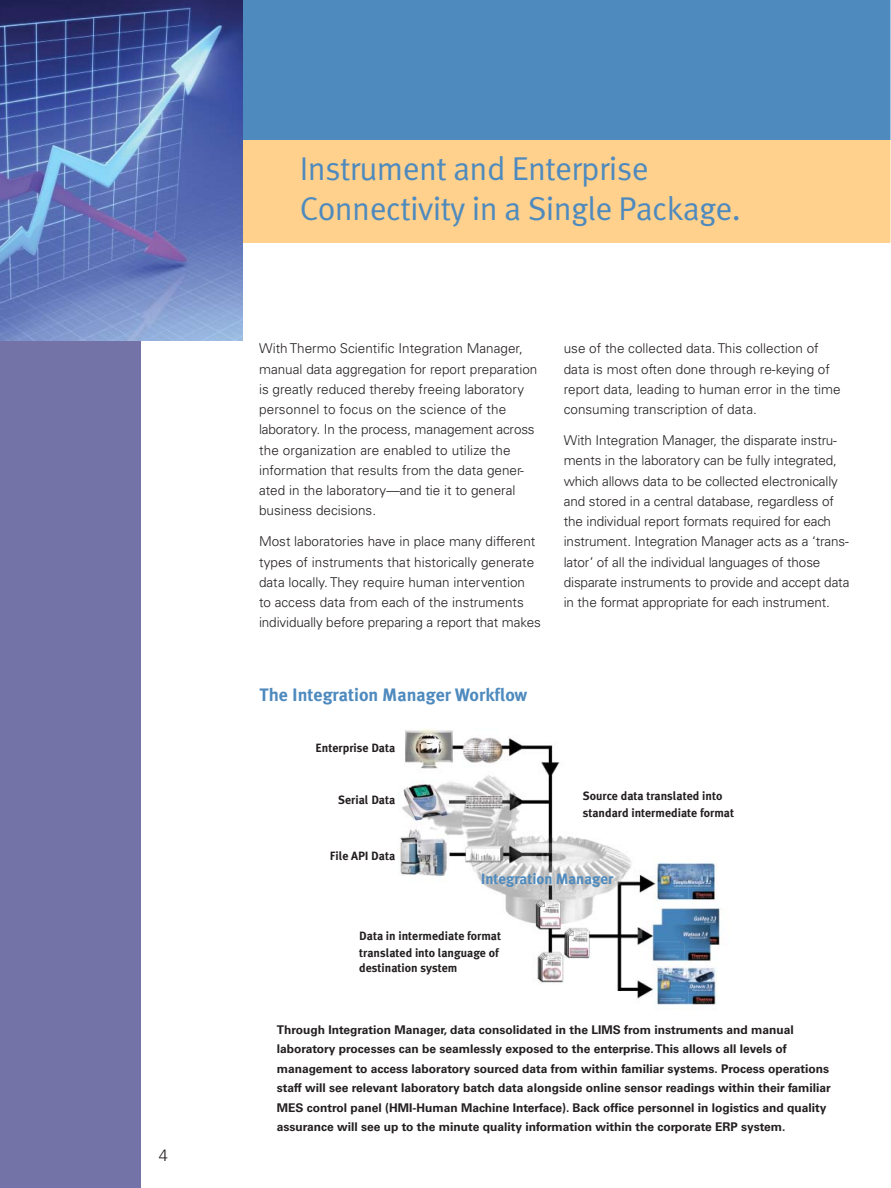
<style>
.page{position:relative;width:891px;height:1188px;background:#fff}
.page>*{position:absolute;margin:0;border:0;box-sizing:border-box;transform-origin:0 0}
.t1{font:33px/39.6px "Meta Normal LF";letter-spacing:-.02em;color:#4e8abe}
.t2{font:700 18px "Meta Plus";color:#4e8abe}
.t3{font:300 16.5px "Univers";color:#231f20}
.t4{font:700 15px "Meta Plus";color:#4e8abe}
.t5{font:300 13.5px/20.2px "Univers";color:#231f20}
.t6{font:700 12px/19.5px "Univers";color:#231f20}
.t7{font:700 12px/17px "Meta Plus";color:#231f20}
</style>
<div class="page">
<div style="left:0;top:0;width:141px;height:1188px;background:#7373a8"></div>
<div style="left:0;top:0;width:891px;height:243px;background:#4e8abe"></div>
<div style="left:243px;top:140px;width:648px;height:103px;background:#ffd18c"></div>
<img style="left:0;top:0;width:243px;height:340px">
<img style="left:400px;top:729px;width:321px;height:276px">
<p class="t3" style="left:159px;top:1149px;width:11px">4</p>
<h1 class="t1" style="left:300px;top:151px;width:443px">Instrument and Enterprise<br>Connectivity in a Single Package.</h1>
<p class="t5" style="left:259px;top:340px;width:280px">With Thermo Scientific Integration Manager, manual data aggregation for report preparation is greatly reduced thereby freeing laboratory personnel to focus on the science of the laboratory. In the process, management across the organization are enabled to utilize the information that results from the data gener&shy;ated in the laboratory—and tie it to general business decisions.</p>
<p class="t5" style="left:259px;top:533px;width:283px">Most laboratories have in place many different types of instruments that historically generate data locally. They require human intervention<br>to access data from each of the instruments individually before preparing a report that makes</p>
<h2 class="t2" style="left:260px;top:687px;width:269px">The Integration Manager Workflow</h2>
<p class="t7" style="left:316px;top:740px;width:81px">Enterprise Data</p>
<p class="t7" style="left:338px;top:792px;width:59px">Serial Data</p>
<p class="t7" style="left:330px;top:848px;width:67px">File API Data</p>
<p class="t5" style="left:564px;top:340px;width:278px">use of the collected data. This collection of data is most often done through re-keying of report data, leading to human error in the time consuming transcription of data.</p>
<p class="t5" style="left:564px;top:431px;width:287px">With Integration Manager, the disparate instru&shy;ments in the laboratory can be fully integrated, which allows data to be collected electronically and stored in a central database, regardless of the individual report formats required for each instrument. Integration Manager acts as a ‘trans&shy;lator’ of all the individual languages of those disparate instruments to provide and accept data in the format appropriate for each instrument.</p>
<p class="t7" style="left:583px;top:788px;width:153px">Source data translated into standard intermediate format</p>
<p class="t4" style="left:481px;top:872px;width:134px">Integration Manager</p>
<p class="t7" style="left:359px;top:928px;width:143px">Data in intermediate format translated into language of</p>
<p class="t7" style="left:359px;top:960px;width:100px">destination system</p>
<p class="t6" style="left:277px;top:1021px;width:556px">Through Integration Manager, data consolidated in the LIMS from instruments and manual laboratory processes can be seamlessly exposed to the enterprise. This allows all levels of management to access laboratory sourced data from within familiar systems. Process operations staff will see relevant laboratory batch data alongside online sensor readings within their familiar MES control panel (HMI-Human Machine Interface). Back office personnel in logistics and quality assurance will see up to the minute quality information within the corporate ERP system.</p>
</div>
